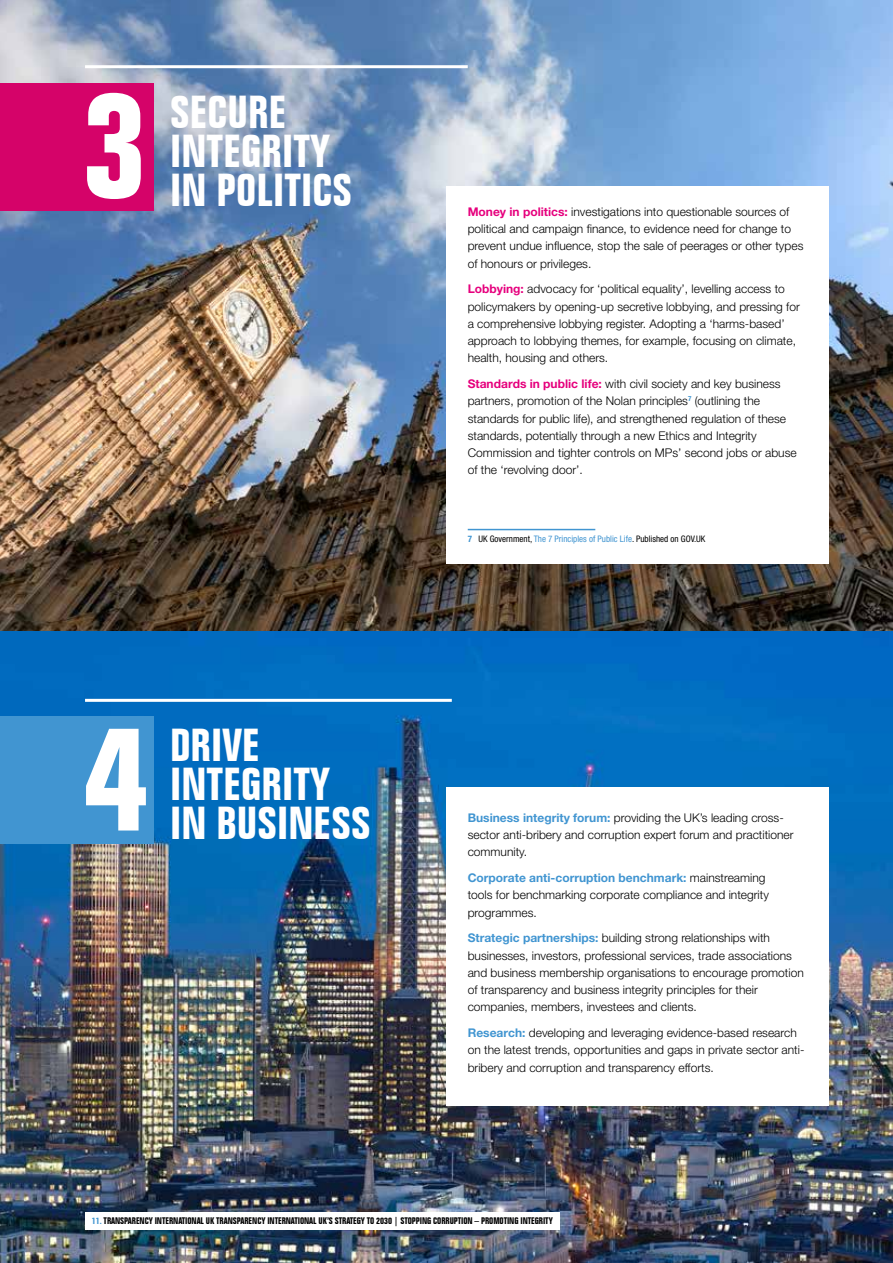
<style>
.page{position:relative;width:893px;height:1263px;background:#fff}
.page>*{position:absolute;margin:0;border:0;box-sizing:border-box;transform-origin:0 0}
.t1{font:700 condensed 150px "Folio BT";color:#fff}
.t2{font:700 condensed 45px/39px "Folio BT";color:#fff}
.t3{font:300 12px/17.2px "Helvetica Neue LT Pro";color:#000}
.t4{font:700 condensed 9.3px "Folio BT";letter-spacing:-.01em;color:#000}
.t5{font:condensed 9px "Helvetica Neue LT Pro";color:#000}
.s1{font-weight:700;color:#e6007d}
.s2{font-weight:700;color:#4195d1}
.s3{color:#4195d1}
</style>
<div class="page">
<img style="left:0;top:0;width:893px;height:631px">
<div style="left:446px;top:186px;width:383px;height:377px;background:#fff"></div>
<div style="left:0;top:83px;width:154px;height:127px;background:#d50369"></div>
<hr style="left:85px;top:65px;width:383px;height:3px;background:#fff">
<hr style="left:468px;top:529px;width:127px;height:1px;background:#4195d1">
<img style="left:0;top:631px;width:893px;height:632px">
<div style="left:0;top:716px;width:154px;height:128px;background:#4195d1"></div>
<hr style="left:85px;top:699px;width:367px;height:3px;background:#fff">
<div style="left:446px;top:787px;width:383px;height:319px;background:#fff"></div>
<div style="left:85px;top:1212px;width:475px;height:18px;background:#fff"></div>
<h1 class="t1" style="left:84px;top:52px;width:67px">3</h1>
<h2 class="t2" style="left:170px;top:92px;width:162px">SECURE<br>INTEGRITY</h2>
<h2 class="t2" style="left:170px;top:170px;width:183px">IN POLITICS</h2>
<p class="t3" style="left:468px;top:203px;width:337px"><span class="s1">Money in politics:</span> investigations into questionable sources of political and campaign finance, to evidence need for change to prevent undue influence, stop the sale of peerages or other types of honours or privileges.</p>
<p class="t3" style="left:468px;top:280px;width:334px"><span class="s1">Lobbying:</span> advocacy for ‘political equality’, levelling access to policymakers by opening-up secretive lobbying, and pressing for a comprehensive lobbying register. Adopting a ‘harms-based’ approach to lobbying themes, for example, focusing on climate, health, housing and others.</p>
<p class="t3" style="left:468px;top:375px;width:330px"><span class="s1">Standards in public life:</span> with civil society and key business partners, promotion of the Nolan principles<sup>7</sup> (outlining the standards for public life), and strengthened regulation of these standards, potentially through a new Ethics and Integrity Commission and tighter controls on MPs’ second jobs or abuse of the ‘revolving door’.</p>
<p class="t5" style="left:468px;top:534px;width:239px"><span class="s2">7</span> UK Government, <span class="s3">The 7 Principles of Public Life</span>. Published on GOV.UK</p>
<h1 class="t1" style="left:84px;top:686px;width:67px">4</h1>
<h2 class="t2" style="left:170px;top:725px;width:162px">DRIVE<br>INTEGRITY</h2>
<h2 class="t2" style="left:170px;top:803px;width:202px">IN BUSINESS</h2>
<p class="t3" style="left:468px;top:809px;width:327px"><span class="s2">Business integrity forum:</span> providing the UK’s leading cross&shy;sector anti-bribery and corruption expert forum and practitioner community.</p>
<p class="t3" style="left:468px;top:869px;width:303px"><span class="s2">Corporate anti-corruption benchmark:</span> mainstreaming tools for benchmarking corporate compliance and integrity programmes.</p>
<p class="t3" style="left:468px;top:929px;width:338px"><span class="s2">Strategic partnerships:</span> building strong relationships with businesses, investors, professional services, trade associations and business membership organisations to encourage promotion of transparency and business integrity principles for their companies, members, investees and clients.</p>
<p class="t3" style="left:468px;top:1024px;width:338px"><span class="s2">Research:</span> developing and leveraging evidence-based research on the latest trends, opportunities and gaps in private sector anti&shy;bribery and corruption and transparency efforts.</p>
<p class="t4" style="left:92px;top:1215px;width:462px"><span class="s3">11.</span> TRANSPARENCY INTERNATIONAL UK TRANSPARENCY INTERNATIONAL UK’S STRATEGY TO 2030 | STOPPING CORRUPTION – PROMOTING INTEGRITY</p>
</div>
